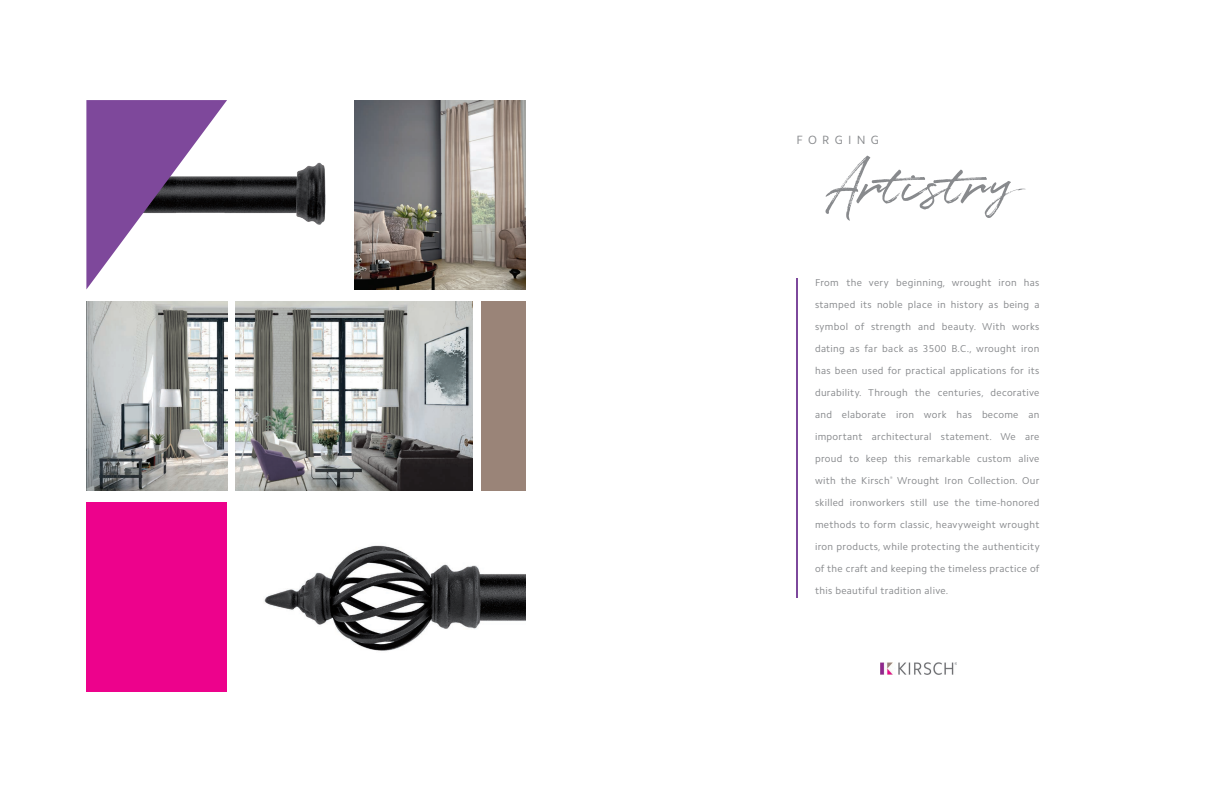
<style>
.page{position:relative;width:1224px;height:792px;background:#fff}
.page>*{position:absolute;margin:0;border:0;box-sizing:border-box;transform-origin:0 0}
.t1{font:61px "Quentin";letter-spacing:-.02em;color:#888a8d}
.t2{font:12px "Camphor Std";letter-spacing:.44em;color:#888a8d}
.t3{font:10px "Camphor Std";letter-spacing:.03em;color:#888a8d}
</style>
<div class="page">
<img style="left:86px;top:301px;width:141px;height:189px">
<img style="left:236px;top:301px;width:236px;height:189px">
<img style="left:227px;top:162px;width:99px;height:63px">
<img style="left:264px;top:545px;width:262px;height:106px">
<img style="left:354px;top:100px;width:172px;height:189px">
<hr style="left:796px;top:279px;width:2px;height:319px;background:#7d489c">
<img style="left:880px;top:663px;width:76px;height:12px">
<svg style="left:86px;top:100px;width:141px;height:189px"></svg>
<div style="left:86px;top:503px;width:141px;height:189px;background:#ed028c"></div>
<div style="left:481px;top:301px;width:45px;height:189px;background:#9a8478"></div>
<p class="t2" style="left:797px;top:133px;width:84px">FORGING</p>
<h1 class="t1" style="left:827px;top:142px;width:196px">Artistry</h1>
<p class="t3" style="left:815px;top:277px;width:226px">From the very beginning, wrought iron has</p>
<p class="t3" style="left:815px;top:299px;width:226px">stamped its noble place in history as being a</p>
<p class="t3" style="left:815px;top:321px;width:226px">symbol of strength and beauty. With works</p>
<p class="t3" style="left:815px;top:343px;width:226px">dating as far back as 3500 B.C., wrought iron</p>
<p class="t3" style="left:815px;top:365px;width:226px">has been used for practical applications for its</p>
<p class="t3" style="left:815px;top:387px;width:226px">durability. Through the centuries, decorative</p>
<p class="t3" style="left:815px;top:409px;width:226px">and elaborate iron work has become an</p>
<p class="t3" style="left:815px;top:431px;width:226px">important architectural statement. We are</p>
<p class="t3" style="left:815px;top:453px;width:226px">proud to keep this remarkable custom alive</p>
<p class="t3" style="left:815px;top:475px;width:226px">with the Kirsch<sup>®</sup> Wrought Iron Collection. Our</p>
<p class="t3" style="left:815px;top:497px;width:226px">skilled ironworkers still use the time-honored</p>
<p class="t3" style="left:815px;top:519px;width:226px">methods to form classic, heavyweight wrought</p>
<p class="t3" style="left:815px;top:541px;width:226px">iron products, while protecting the authenticity</p>
<p class="t3" style="left:815px;top:563px;width:226px">of the craft and keeping the timeless practice of</p>
<p class="t3" style="left:815px;top:585px;width:135px">this beautiful tradition alive.</p>
</div>
